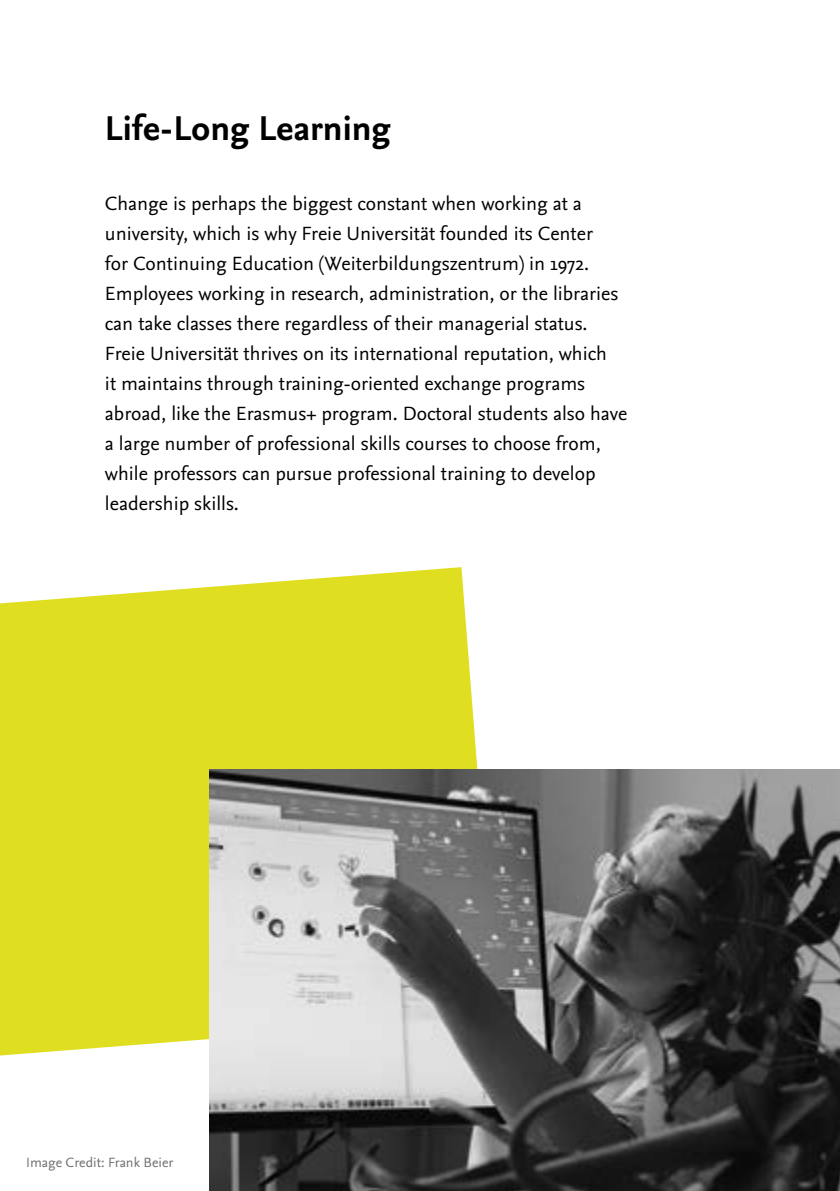
<style>
.page{position:relative;width:840px;height:1191px;background:#fff}
.page>*{position:absolute;margin:0;border:0;box-sizing:border-box;transform-origin:0 0}
.Headline{font:700 36px "Nexus Sans Pro";color:#000}
.Body{font:20px/30px "Nexus Sans Pro";color:#000}
.Bildquelle{font:14px "Nexus Sans Pro";color:#706f6f}
</style>
<div class="page">
<svg style="left:0;top:567px;width:478px;height:488px;fill:#e0de20"></svg>
<img style="left:209px;top:769px;width:630px;height:422px">
<p class="Headline" style="left:105px;top:101px;width:287px">Life-Long Learning</p>
<p class="Body" style="left:105px;top:187px;width:523px">Change is perhaps the biggest constant when working at a university, which is why Freie Universität founded its Center<br>for Continuing Education (Weiterbildungszentrum) in 1972.<br>Employees working in research, administration, or the libraries can take classes there regardless of their managerial status.<br>Freie Universität thrives on its international reputation, which<br>it maintains through training-oriented exchange programs abroad, like the Erasmus+ program. Doctoral students also have a large number of professional skills courses to choose from, while professors can pursue professional training to develop leadership skills.</p>
<p class="Bildquelle" style="left:26px;top:1152px;width:149px">Image Credit: Frank Beier</p>
</div>
